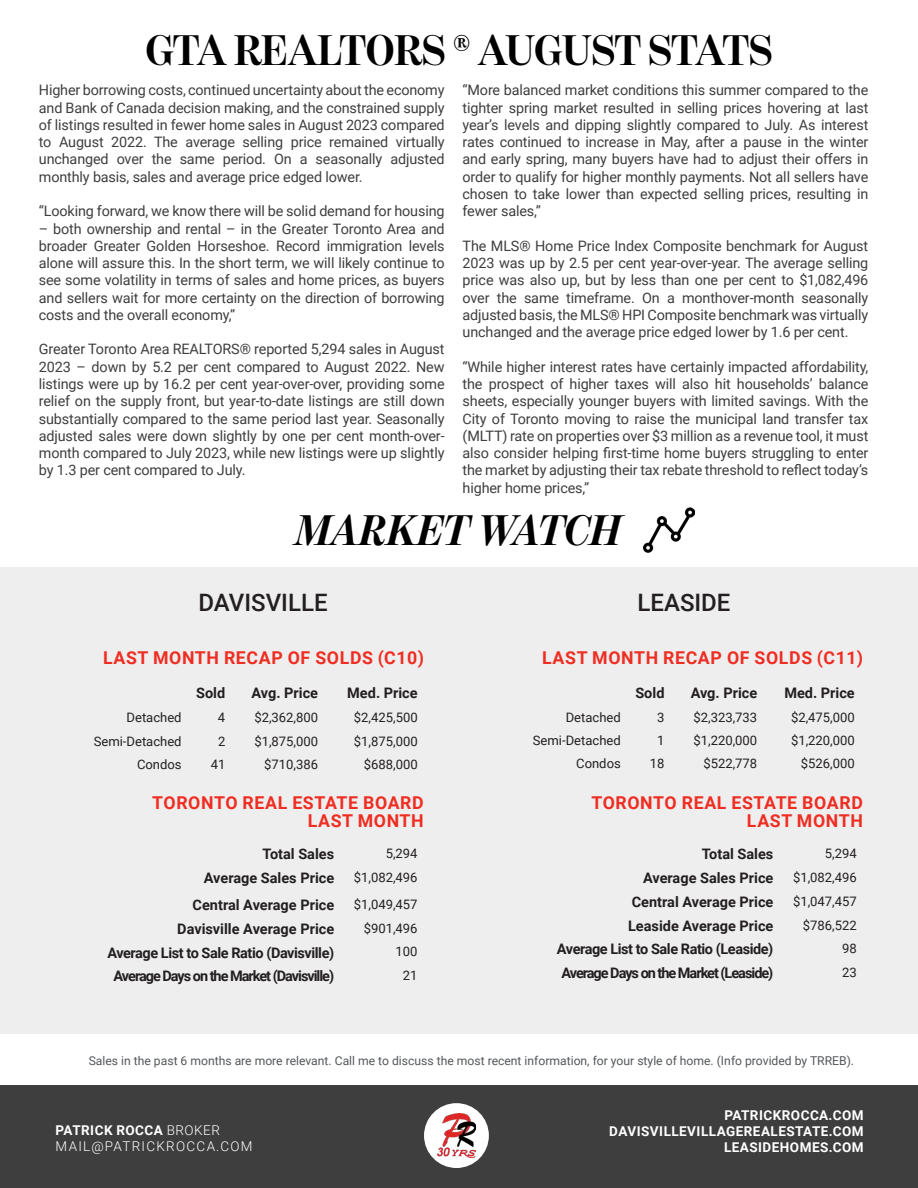
<style>
.page{position:relative;width:918px;height:1188px;background:#fff}
.page>*{position:absolute;margin:0;border:0;box-sizing:border-box;transform-origin:0 0}
.t1{font:700 43.5px "Benton Mod Disp";letter-spacing:-.01em;color:#000}
.t2{font:italic 700 43.5px "Benton Mod Disp";letter-spacing:-.01em;color:#000}
.t3{font:500 24px "Roboto";color:#231f20}
.t4{font:700 17.7px/17.4px "Roboto";letter-spacing:.035em;color:#ee2e22;text-align:right}
.t5{font:700 14.55px "Roboto";letter-spacing:-.005em;color:#231f20}
.t6{font:700 14.55px "Roboto";letter-spacing:-.03em;color:#231f20}
.t7{font:700 14.55px "Roboto";letter-spacing:-.07em;color:#231f20}
.t8{font:14.4px/17.2px "Roboto";letter-spacing:-.01em;color:#3e3e3f;text-align:justify}
.t9{font:700 13.5px "Roboto";letter-spacing:.035em;color:#fff}
.t10{font:300 13.5px/16.2px "Roboto";letter-spacing:.095em;color:#fff}
.t11{font:13.05px "Roboto";color:#231f20}
.t12{font:12.15px "Roboto";color:#54575a}
.s1{font-weight:700}
</style>
<div class="page">
<div style="left:0;top:1085px;width:918px;height:103px;background:#3e3e3f"></div>
<div style="left:0;top:567px;width:918px;height:466px;background:#eee"></div>
<div style="left:424px;top:1103px;width:65px;height:65px;background:#fff;border-radius:50%"></div>
<img style="left:438px;top:1114px;width:38px;height:44px">
<img style="left:644px;top:507px;width:51px;height:46px">
<p class="t1" style="left:145px;top:27px;width:629px">GTA REALTORS ® AUGUST STATS</p>
<p class="t8" style="left:39px;top:81px;width:407px">Higher borrowing costs, continued uncertainty about the economy and Bank of Canada decision making, and the constrained supply of listings resulted in fewer home sales in August 2023 compared to August 2022. The average selling price remained virtually unchanged over the same period. On a seasonally adjusted monthly basis, sales and average price edged lower.</p>
<p class="t8" style="left:39px;top:202px;width:407px">“Looking forward, we know there will be solid demand for housing</p>
<p class="t8" style="left:39px;top:219px;width:407px">– both ownership and rental – in the Greater Toronto Area and broader Greater Golden Horseshoe. Record immigration levels alone will assure this. In the short term, we will likely continue to see some volatility in terms of sales and home prices, as buyers and sellers wait for more certainty on the direction of borrowing costs and the overall economy,”</p>
<p class="t8" style="left:39px;top:340px;width:407px">Greater Toronto Area REALTORS® reported 5,294 sales in August 2023 – down by 5.2 per cent compared to August 2022. New listings were up by 16.2 per cent year-over-over, providing some relief on the supply front, but year-to-date listings are still down substantially compared to the same period last year. Seasonally adjusted sales were down slightly by one per cent month-over&shy;month compared to July 2023, while new listings were up slightly by 1.3 per cent compared to July.</p>
<p class="t8" style="left:463px;top:81px;width:407px">“More balanced market conditions this summer compared to the tighter spring market resulted in selling prices hovering at last year’s levels and dipping slightly compared to July. As interest rates continued to increase in May, after a pause in the winter and early spring, many buyers have had to adjust their offers in order to qualify for higher monthly payments. Not all sellers have chosen to take lower than expected selling prices, resulting in fewer sales,”</p>
<p class="t8" style="left:463px;top:237px;width:407px">The MLS® Home Price Index Composite benchmark for August 2023 was up by 2.5 per cent year-over-year. The average selling price was also up, but by less than one per cent to $1,082,496 over the same timeframe. On a monthover-month seasonally adjusted basis, the MLS® HPI Composite benchmark was virtually unchanged and the average price edged lower by 1.6 per cent.</p>
<p class="t8" style="left:463px;top:357px;width:407px">“While higher interest rates have certainly impacted affordability, the prospect of higher taxes will also hit households’ balance sheets, especially younger buyers with limited savings. With the City of Toronto moving to raise the municipal land transfer tax (MLTT) rate on properties over $3 million as a revenue tool, it must also consider helping first-time home buyers struggling to enter the market by adjusting their tax rebate threshold to reflect today’s higher home prices,”</p>
<p class="t2" style="left:296px;top:506px;width:328px">MARKET WATCH</p>
<p class="t3" style="left:198px;top:585px;width:131px">DAVISVILLE</p>
<p class="t3" style="left:638px;top:585px;width:95px">LEASIDE</p>
<p class="t4" style="left:103px;top:649px;width:322px">LAST MONTH RECAP OF SOLDS (C10)</p>
<p class="t4" style="left:542px;top:649px;width:322px">LAST MONTH RECAP OF SOLDS (C11)</p>
<p class="t5" style="left:196px;top:683px;width:31px">Sold</p>
<p class="t5" style="left:251px;top:683px;width:68px">Avg. Price</p>
<p class="t5" style="left:347px;top:683px;width:72px">Med. Price</p>
<p class="t11" style="left:127px;top:708px;width:57px">Detached</p>
<p class="t11" style="left:218px;top:708px;width:9px">4</p>
<p class="t11" style="left:254px;top:708px;width:65px">$2,362,800</p>
<p class="t11" style="left:354px;top:708px;width:65px">$2,425,500</p>
<p class="t11" style="left:94px;top:732px;width:89px">Semi-Detached</p>
<p class="t11" style="left:218px;top:732px;width:9px">2</p>
<p class="t11" style="left:254px;top:732px;width:65px">$1,875,000</p>
<p class="t11" style="left:354px;top:732px;width:65px">$1,875,000</p>
<p class="t11" style="left:137px;top:755px;width:46px">Condos</p>
<p class="t11" style="left:211px;top:755px;width:16px">41</p>
<p class="t11" style="left:264px;top:755px;width:55px">$710,386</p>
<p class="t11" style="left:364px;top:755px;width:55px">$688,000</p>
<p class="t5" style="left:635px;top:683px;width:31px">Sold</p>
<p class="t5" style="left:691px;top:683px;width:68px">Avg. Price</p>
<p class="t5" style="left:784px;top:683px;width:72px">Med. Price</p>
<p class="t11" style="left:566px;top:708px;width:57px">Detached</p>
<p class="t11" style="left:657px;top:708px;width:9px">3</p>
<p class="t11" style="left:694px;top:708px;width:65px">$2,323,733</p>
<p class="t11" style="left:791px;top:708px;width:65px">$2,475,000</p>
<p class="t11" style="left:533px;top:731px;width:89px">Semi-Detached</p>
<p class="t11" style="left:657px;top:731px;width:9px">1</p>
<p class="t11" style="left:694px;top:731px;width:65px">$1,220,000</p>
<p class="t11" style="left:791px;top:731px;width:65px">$1,220,000</p>
<p class="t11" style="left:576px;top:754px;width:46px">Condos</p>
<p class="t11" style="left:650px;top:754px;width:16px">18</p>
<p class="t11" style="left:703px;top:754px;width:55px">$522,778</p>
<p class="t11" style="left:801px;top:754px;width:55px">$526,000</p>
<p class="t4" style="left:152px;top:794px;width:273px">TORONTO REAL ESTATE BOARD<br>LAST MONTH</p>
<p class="t4" style="left:591px;top:794px;width:273px">TORONTO REAL ESTATE BOARD<br>LAST MONTH</p>
<p class="t5" style="left:263px;top:844px;width:73px">Total Sales</p>
<p class="t11" style="left:386px;top:845px;width:33px">5,294</p>
<p class="t5" style="left:204px;top:868px;width:132px">Average Sales Price</p>
<p class="t11" style="left:354px;top:868px;width:65px">$1,082,496</p>
<p class="t5" style="left:193px;top:895px;width:143px">Central Average Price</p>
<p class="t11" style="left:354px;top:895px;width:65px">$1,049,457</p>
<p class="t5" style="left:177px;top:918px;width:158px">Davisville Average Price</p>
<p class="t11" style="left:364px;top:919px;width:55px">$901,496</p>
<p class="t6" style="left:107px;top:942px;width:228px">Average List to Sale Ratio (Davisville)</p>
<p class="t11" style="left:396px;top:943px;width:23px">100</p>
<p class="t7" style="left:114px;top:966px;width:222px">Average Days on the Market (Davisville)</p>
<p class="t11" style="left:403px;top:966px;width:16px">21</p>
<p class="t5" style="left:702px;top:844px;width:73px">Total Sales</p>
<p class="t11" style="left:825px;top:845px;width:33px">5,294</p>
<p class="t5" style="left:643px;top:868px;width:132px">Average Sales Price</p>
<p class="t11" style="left:793px;top:868px;width:65px">$1,082,496</p>
<p class="t5" style="left:632px;top:892px;width:143px">Central Average Price</p>
<p class="t11" style="left:793px;top:892px;width:65px">$1,047,457</p>
<p class="t5" style="left:628px;top:915px;width:147px">Leaside Average Price</p>
<p class="t11" style="left:803px;top:916px;width:55px">$786,522</p>
<p class="t6" style="left:557px;top:939px;width:218px">Average List to Sale Ratio (Leaside)</p>
<p class="t11" style="left:842px;top:940px;width:16px">98</p>
<p class="t7" style="left:561px;top:963px;width:214px">Average Days on the Market (Leaside)</p>
<p class="t11" style="left:842px;top:963px;width:16px">23</p>
<p class="t12" style="left:89px;top:1052px;width:767px">Sales in the past 6 months are more relevant. Call me to discuss the most recent information, for your style of home. (Info provided by TRREB).</p>
<p class="t10" style="left:56px;top:1122px;width:198px"><span class="s1">PATRICK ROCCA</span> BROKER<br>MAIL@PATRICKROCCA.COM</p>
<p class="t9" style="left:724px;top:1106px;width:141px">PATRICKROCCA.COM</p>
<p class="t9" style="left:609px;top:1122px;width:256px">DAVISVILLEVILLAGEREALESTATE.COM</p>
<p class="t9" style="left:724px;top:1138px;width:141px">LEASIDEHOMES.COM</p>
</div>
